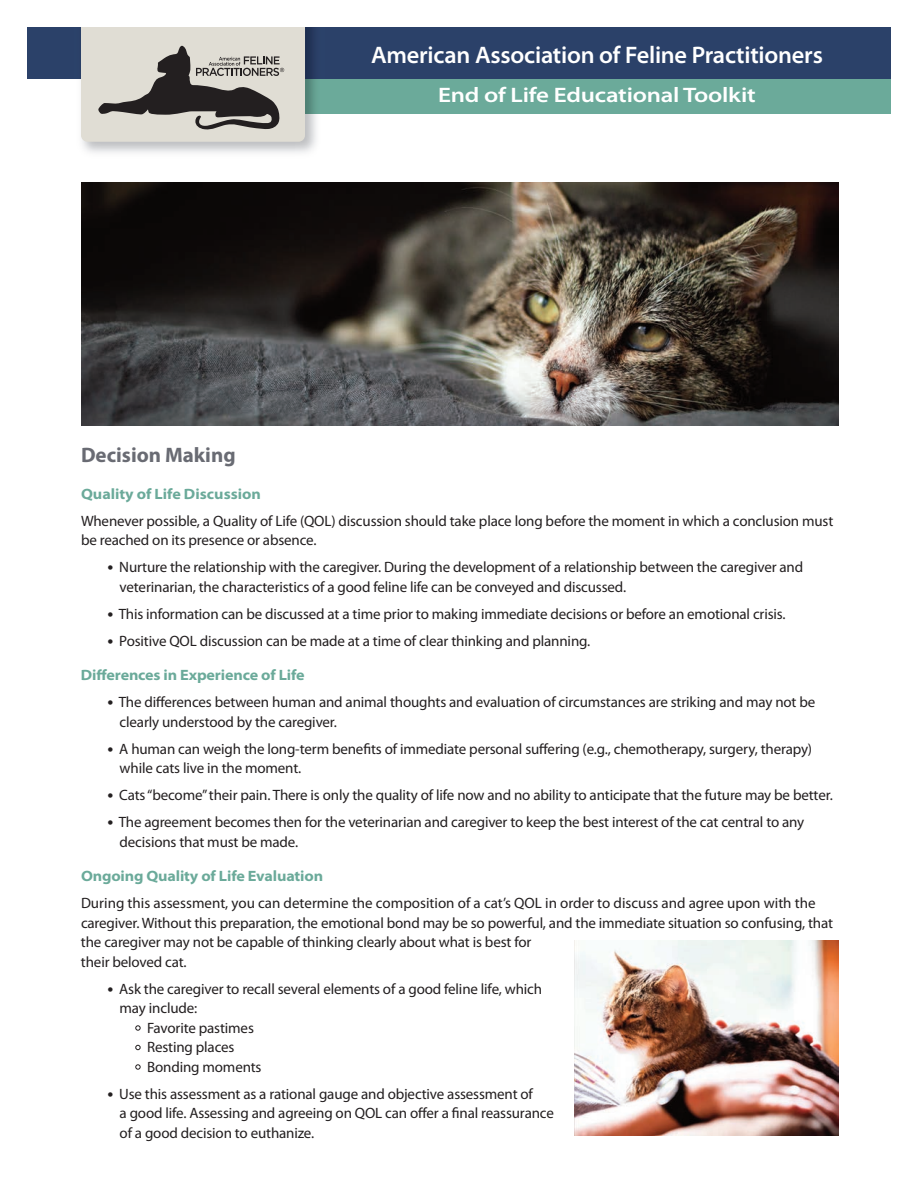
<style>
.page{position:relative;width:918px;height:1188px;background:#fff}
.page>*{position:absolute;margin:0;border:0;box-sizing:border-box;transform-origin:0 0}
.t1{font:600 semi-expanded 24px "Myriad Pro";letter-spacing:-.01em;color:#fff;scale:.94 1}
.t2{font:600 semi-expanded 21px "Myriad Pro";letter-spacing:-.01em;color:#fff;scale:1.1 1}
.t3{font:700 21px "Myriad Pro";color:#696b73}
.t4{font:15px/19.5px "Myriad Pro";letter-spacing:-.01em;color:#231f20}
.t5{font:700 semi-expanded 15px "Myriad Pro";letter-spacing:-.01em;color:#6baa9a}
.s1{font-size:21px}
.s2{font-size:21px;color:#fff}
</style>
<div class="page">
<div style="left:296px;top:72px;width:595px;height:42px;background:#6baa9a"></div>
<div style="left:27px;top:27px;width:864px;height:52px;background:#2b4169"></div>
<div style="left:81px;top:0;width:224px;height:142px;background:#e0ddd4;border-radius:6px"></div>
<svg style="left:98px;top:46px;width:186px;height:83px"></svg>
<div style="left:0;top:0;width:918px;height:27px;background:#fff"></div>
<img style="left:81px;top:183px;width:757px;height:242px">
<img style="left:574px;top:941px;width:265px;height:195px">
<h1 class="t1" style="left:371px;top:46px;width:482px">American Association of Feline Practitioners</h1>
<h2 class="t2" style="left:438px;top:87px;width:290px">End of Life Educational Toolkit</h2>
<h2 class="t3" style="left:81px;top:441px;width:156px">Decision Making</h2>
<p class="t5" style="left:81px;top:488px;width:181px">Quality of Life Discussion</p>
<p class="t4" style="left:81px;top:512px;width:754px">Whenever possible, a Quality of Life (QOL) discussion should take place long before the moment in which a conclusion must be reached on its presence or absence.</p>
<p class="t4" style="left:120px;top:559px;width:685px;text-indent:-12px"><span class="s1">•</span> Nurture the relationship with the caregiver. During the development of a relationship between the caregiver and veterinarian, the characteristics of a good feline life can be conveyed and discussed.</p>
<p class="t4" style="left:108px;top:605px;width:680px"><span class="s1">•</span> This information can be discussed at a time prior to making immediate decisions or before an emotional crisis.</p>
<p class="t4" style="left:108px;top:632px;width:484px"><span class="s1">•</span> Positive QOL discussion can be made at a time of clear thinking and planning.</p>
<p class="t5" style="left:81px;top:670px;width:225px">Differences in Experience of Life</p>
<p class="t4" style="left:120px;top:694px;width:697px;text-indent:-12px"><span class="s1">•</span> The differences between human and animal thoughts and evaluation of circumstances are striking and may not be clearly understood by the caregiver.</p>
<p class="t4" style="left:120px;top:740px;width:694px;text-indent:-12px"><span class="s1">•</span> A human can weigh the long-term benefits of immediate personal suffering (e.g., chemotherapy, surgery, therapy) while cats live in the moment.</p>
<p class="t4" style="left:108px;top:787px;width:727px"><span class="s1">•</span> Cats “become” their pain. There is only the quality of life now and no ability to anticipate that the future may be better.</p>
<p class="t4" style="left:120px;top:814px;width:686px;text-indent:-12px"><span class="s1">•</span> The agreement becomes then for the veterinarian and caregiver to keep the best interest of the cat central to any decisions that must be made.</p>
<p class="t5" style="left:81px;top:871px;width:244px">Ongoing Quality of Life Evaluation</p>
<p class="t4" style="left:81px;top:895px;width:754px">During this assessment, you can determine the composition of a cat’s QOL in order to discuss and agree upon with the caregiver. Without this preparation, the emotional bond may be so powerful, and the immediate situation so confusing, that the caregiver may not be capable of thinking clearly about what is best for<br>their beloved cat.</p>
<p class="t4" style="left:120px;top:980px;width:424px;text-indent:-12px"><span class="s1">•</span> Ask the caregiver to recall several elements of a good feline life, which may include:</p>
<p class="t4" style="left:135px;top:1019px;width:120px"><span class="s2">•</span> Favorite pastimes</p>
<p class="t4" style="left:135px;top:1039px;width:101px"><span class="s2">•</span> Resting places</p>
<p class="t4" style="left:135px;top:1058px;width:128px"><span class="s2">•</span> Bonding moments</p>
<p class="t4" style="left:120px;top:1085px;width:436px;text-indent:-12px"><span class="s1">•</span> Use this assessment as a rational gauge and objective assessment of<br>a good life. Assessing and agreeing on QOL can offer a final reassurance of a good decision to euthanize.</p>
</div>
